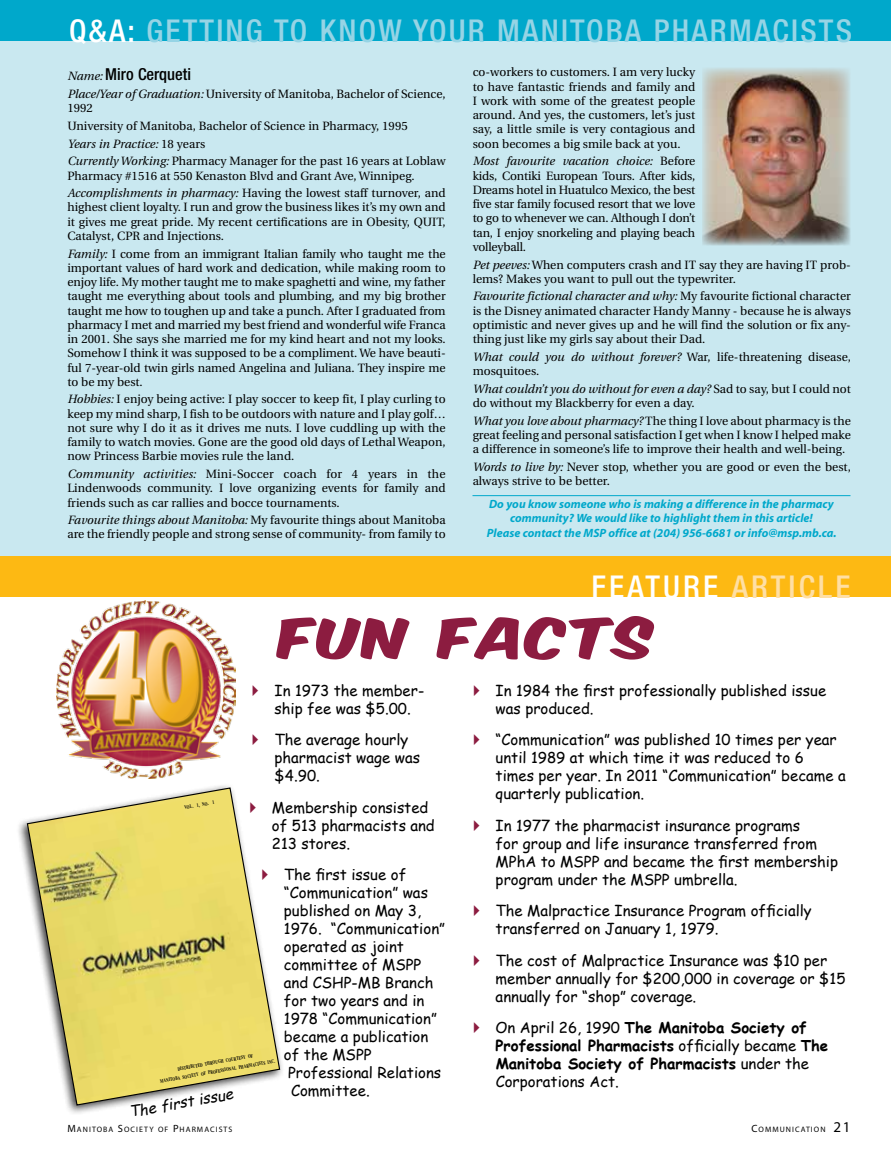
<style>
.page{position:relative;width:891px;height:1175px;background:#fff}
.page>*{position:absolute;margin:0;border:0;box-sizing:border-box;transform-origin:0 0}
.t1{font:47.25px "Komika Axis";letter-spacing:.05em;color:#8c1c40;scale:1.33 1}
.t2{font:500 condensed 31.5px "Helvetica Neue";letter-spacing:.07em;color:#96d4e5}
.t3{font:500 condensed 31.5px "Helvetica Neue";letter-spacing:.1em;color:#fff}
.t4{font:500 condensed 16.5px "Helvetica Neue";color:#000}
.t5{font:15px/18px "Comic Sans MS";color:#000}
.t6{font:700 15px/18px "Comic Sans MS";color:#000}
.t7{font:italic 15px "Comic Sans MS";color:#000}
.t8{font:12px/14.2px "Utopia";color:#000}
.t9{font:italic 700 12px/14.2px "Myriad";color:#00a8cb;text-align:center}
.t10{font:7.8px "Myriad";letter-spacing:.135em;color:#000}
.t11{font:700 5.25px/9px "Times";color:#000;text-align:center;scale:.67 1}
.s1{color:#fff}
.s2{font-family:"Utopia";font-weight:400;font-style:italic;font-stretch:normal;font-size:12px}
.s3{font-style:italic}
.s4{color:#ffdfa4}
.s5{font-weight:400}
.s6{font-size:10.5px}
.s7{font-size:15px}
</style>
<div class="page">
<div style="left:0;top:40px;width:891px;height:516px;background:#c9e8f0"></div>
<div style="left:0;top:0;width:891px;height:40px;background:#00a8cb"></div>
<hr style="left:472px;top:495px;width:378px;height:1px;background:#00a8cb">
<img style="left:702px;top:68px;width:148px;height:177px">
<div style="left:16px;top:782px;width:268px;height:334px;background:#000;opacity:.75"></div>
<svg style="left:26px;top:786px;width:255px;height:320px"></svg>
<div style="left:0;top:556px;width:891px;height:40px;background:#fdb913"></div>
<img style="left:56px;top:600px;width:180px;height:178px">
<svg style="left:250px;top:801px;width:6px;height:11px"></svg>
<svg style="left:262px;top:869px;width:6px;height:11px"></svg>
<h2 class="t2" style="left:69px;top:12px;width:784px"><span class="s1">Q&amp;A:</span> GETTING TO KNOW YOUR MANITOBA PHARMACISTS</h2>
<h3 class="t4" style="left:68px;top:65px;width:125px"><span class="s2">Name:</span> MIRO CERQUETI</h3>
<p class="t8" style="left:68px;top:87px;width:380px"><span class="s3">Place/Year of Graduation:</span> University of Manitoba, Bachelor of Science,<br>1992</p>
<p class="t8" style="left:68px;top:117px;width:380px;line-height:17.7px">University of Manitoba, Bachelor of Science in Pharmacy, 1995<br><span class="s3">Years in Practice:</span> 18 years<br><span class="s3">Currently Working:</span> Pharmacy Manager for the past 16 years at Loblaw</p>
<p class="t8" style="left:68px;top:167px;width:380px;line-height:17.7px">Pharmacy #1516 at 550 Kenaston Blvd and Grant Ave, Winnipeg.<br><span class="s3">Accomplishments in pharmacy:</span> Having the lowest staff turnover, and</p>
<p class="t8" style="left:68px;top:200px;width:380px;text-align:justify">highest client loyalty. I run and grow the business likes it’s my own and it gives me great pride. My recent certifications are in Obesity, QUIT, Catalyst, CPR and Injections.</p>
<p class="t8" style="left:68px;top:246px;width:380px;text-align:justify"><span class="s3">Family:</span> I come from an immigrant Italian family who taught me the important values of hard work and dedication, while making room to enjoy life. My mother taught me to make spaghetti and wine, my father taught me everything about tools and plumbing, and my big brother taught me how to toughen up and take a punch. After I graduated from pharmacy I met and married my best friend and wonderful wife Franca in 2001. She says she married me for my kind heart and not my looks.<br>Somehow I think it was supposed to be a compliment. We have beauti&shy;ful 7-year-old twin girls named Angelina and Juliana. They inspire me to be my best.</p>
<p class="t8" style="left:68px;top:392px;width:380px;text-align:justify"><span class="s3">Hobbies:</span> I enjoy being active: I play soccer to keep fit, I play curling to keep my mind sharp, I fish to be outdoors with nature and I play golf… not sure why I do it as it drives me nuts. I love cuddling up with the family to watch movies. Gone are the good old days of Lethal Weapon, now Princess Barbie movies rule the land.</p>
<p class="t8" style="left:68px;top:467px;width:380px;text-align:justify"><span class="s3">Community activities:</span> Mini-Soccer coach for 4 years in the Lindenwoods community. I love organizing events for family and friends such as car rallies and bocce tournaments.</p>
<p class="t8" style="left:68px;top:513px;width:380px"><span class="s3">Favourite things about Manitoba:</span> My favourite things about Manitoba are the friendly people and strong sense of community- from family to</p>
<p class="t8" style="left:473px;top:65px;width:224px;text-align:justify">co-workers to customers. I am very lucky to have fantastic friends and family and I work with some of the greatest people around. And yes, the customers, let’s just say, a little smile is very contagious and soon becomes a big smile back at you.</p>
<p class="t8" style="left:473px;top:154px;width:224px;text-align:justify"><span class="s3">Most favourite vacation choice:</span> Before kids, Contiki European Tours. After kids, Dreams hotel in Huatulco Mexico, the best five star family focused resort that we love to go to whenever we can. Although I don’t tan, I enjoy snorkeling and playing beach volleyball.</p>
<p class="t8" style="left:473px;top:257px;width:380px"><span class="s3">Pet peeves:</span> When computers crash and IT say they are having IT prob&shy;lems? Makes you want to pull out the typewriter.</p>
<p class="t8" style="left:473px;top:289px;width:380px;text-align:justify"><span class="s3">Favourite fictional character and why:</span> My favourite fictional character is the Disney animated character Handy Manny - because he is always optimistic and never gives up and he will find the solution or fix any&shy;thing just like my girls say about their Dad.</p>
<p class="t8" style="left:473px;top:350px;width:380px"><span class="s3">What could you do without forever?</span> War, life-threatening disease, mosquitoes.</p>
<p class="t8" style="left:473px;top:382px;width:380px"><span class="s3">What couldn’t you do without for even a day?</span> Sad to say, but I could not do without my Blackberry for even a day.</p>
<p class="t8" style="left:473px;top:413px;width:380px;text-align:justify"><span class="s3">What you love about pharmacy?</span> The thing I love about pharmacy is the great feeling and personal satisfaction I get when I know I helped make a difference in someone’s life to improve their health and well-being.</p>
<p class="t8" style="left:473px;top:459px;width:380px"><span class="s3">Words to live by:</span> Never stop, whether you are good or even the best, always strive to be better.</p>
<p class="t9" style="left:487px;top:497px;width:351px">Do you know someone who is making a difference in the pharmacy community? We would like to highlight them in this article!<br>Please contact the MSP office at (204) 956-6681 or info@msp.mb.ca.</p>
<h2 class="t3" style="left:592px;top:568px;width:260px">FEATURE <span class="s4">ARTICLE</span></h2>
<h1 class="t1" style="left:280px;top:614px;width:283px">FUN FACTS</h1>
<p class="t5" style="left:275px;top:680px;width:151px">In 1973 the member&shy;ship fee was $5.00.</p>
<p class="t5" style="left:275px;top:730px;width:147px">The average hourly pharmacist wage was $4.90.</p>
<p class="t5" style="left:272px;top:797px;width:164px">Membership consisted of 513 pharmacists and<br>213 stores.</p>
<p class="t5" style="left:284px;top:865px;width:124px">The first issue of</p>
<p class="t5" style="left:284px;top:883px;width:146px">“Communication” was</p>
<p class="t5" style="left:284px;top:901px;width:139px">published on May 3,</p>
<p class="t5" style="left:284px;top:919px;width:163px">1976. “Communication”</p>
<p class="t5" style="left:284px;top:937px;width:122px">operated as joint</p>
<p class="t5" style="left:284px;top:955px;width:139px">committee of MSPP</p>
<p class="t5" style="left:284px;top:973px;width:151px">and CSHP-MB Branch</p>
<p class="t5" style="left:284px;top:991px;width:142px">for two years and in</p>
<p class="t5" style="left:284px;top:1009px;width:154px">1978 “Communication”</p>
<p class="t5" style="left:284px;top:1027px;width:146px">became a publication</p>
<p class="t5" style="left:284px;top:1045px;width:89px">of the MSPP</p>
<p class="t5" style="left:288px;top:1063px;width:155px">Professional Relations</p>
<p class="t5" style="left:291px;top:1081px;width:80px">Committee.</p>
<p class="t5" style="left:496px;top:680px;width:332px">In 1984 the first professionally published issue was produced.</p>
<p class="t5" style="left:496px;top:730px;width:352px">“Communication” was published 10 times per year until 1989 at which time it was reduced to 6 times per year. In 2011 “Communication” became a quarterly publication.</p>
<p class="t5" style="left:496px;top:815px;width:344px">In 1977 the pharmacist insurance programs<br>for group and life insurance transferred from MPhA to MSPP and became the first membership program under the MSPP umbrella.</p>
<p class="t5" style="left:496px;top:901px;width:318px">The Malpractice Insurance Program officially transferred on January 1, 1979.</p>
<p class="t5" style="left:496px;top:950px;width:351px">The cost of Malpractice Insurance was $10 per member annually for $200,000 in coverage or $15 annually for “shop” coverage.</p>
<p class="t6" style="left:496px;top:1018px;width:334px"><span class="s5">On April 26, 1990</span> The Manitoba Society of Professional Pharmacists <span class="s5">officially became</span> The Manitoba Society of Pharmacists <span class="s5">under the Corporations Act.</span></p>
<p class="t11" style="left:184px;top:803px;width:47px;rotate:-10deg">VOL. 1, NO. 1</p>
<p class="t11" style="left:158px;top:1067px;width:176px;rotate:-10deg">DISTRIBUTED THROUGH COURTESY OF<br>MANITOBA SOCIETY OF PROFESSIONAL PHARMACISTS INC.</p>
<p class="t7" style="left:127px;top:1101px;width:107px;rotate:-10deg">The first issue</p>
<p class="t10" style="left:68px;top:1125px;width:137px"><span class="s6">M</span>ANITOBA <span class="s6">S</span>OCIETY OF <span class="s6">P</span>HARMAC</p>
<p class="t10" style="left:216px;top:1125px;width:17px">ISTS</p>
<p class="t10" style="left:751px;top:1125px;width:101px"><span class="s6">C</span>OMMUNICATION <span class="s7">21</span></p>
</div>
